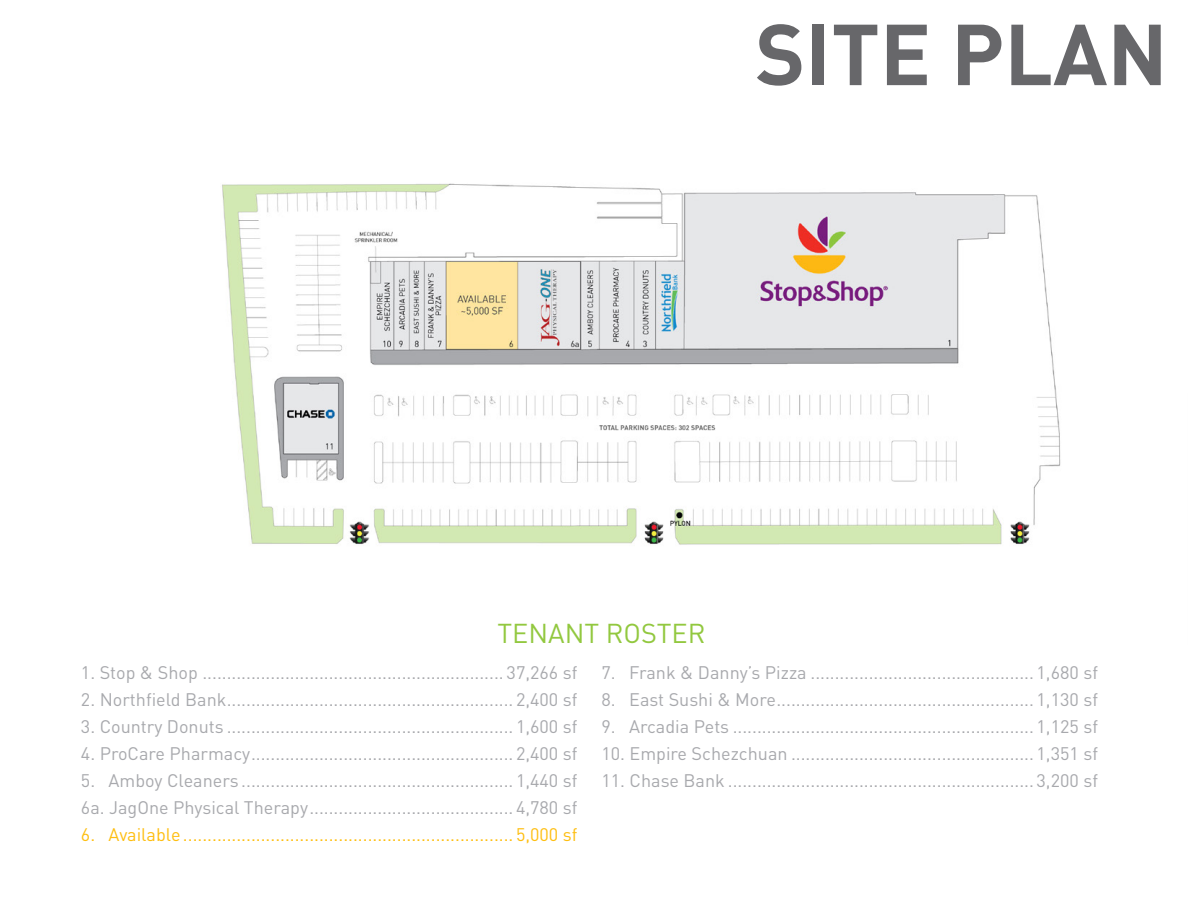
<style>
.page{position:relative;width:1188px;height:918px;background:#fff}
.page>*{position:absolute;margin:0;border:0;box-sizing:border-box;transform-origin:0 0}
.t1{font:700 84.9px "DIN Pro";color:#67676a}
.t2{font:27px "DIN Pro";color:#92c83f}
.t3{font:18px/27px "DIN Pro";color:#a8a9ad}
.t4{font:18px "DIN Pro";color:#febe10}
</style>
<div class="page">
<img style="left:222px;top:183px;width:839px;height:362px">
<h1 class="t1" style="left:755px;top:-16px;width:414px">SITE PLAN</h1>
<h2 class="t2" style="left:497px;top:612px;width:210px">TENANT ROSTER</h2>
<p class="t3" style="left:81px;top:657px;width:498px">1. Stop &amp; Shop .............................................................. 37,266 sf</p>
<p class="t3" style="left:81px;top:684px;width:498px">2. Northfield Bank........................................................... 2,400 sf</p>
<p class="t3" style="left:81px;top:711px;width:498px">3. Country Donuts ........................................................... 1,600 sf</p>
<p class="t3" style="left:81px;top:738px;width:498px">4. ProCare Pharmacy...................................................... 2,400 sf</p>
<p class="t3" style="left:81px;top:765px;width:498px">5. Amboy Cleaners ........................................................ 1,440 sf<br>6a. JagOne Physical Therapy.......................................... 4,780 sf</p>
<p class="t4" style="left:81px;top:821px;width:498px">6. Available .................................................................... 5,000 sf</p>
<p class="t3" style="left:602px;top:657px;width:498px">7. Frank &amp; Danny’s Pizza .............................................. 1,680 sf</p>
<p class="t3" style="left:602px;top:684px;width:498px">8. East Sushi &amp; More..................................................... 1,130 sf</p>
<p class="t3" style="left:602px;top:711px;width:498px">9. Arcadia Pets .............................................................. 1,125 sf</p>
<p class="t3" style="left:602px;top:738px;width:498px">10. Empire Schezchuan .................................................. 1,351 sf</p>
<p class="t3" style="left:602px;top:765px;width:498px">11. Chase Bank ............................................................... 3,200 sf</p>
</div>
